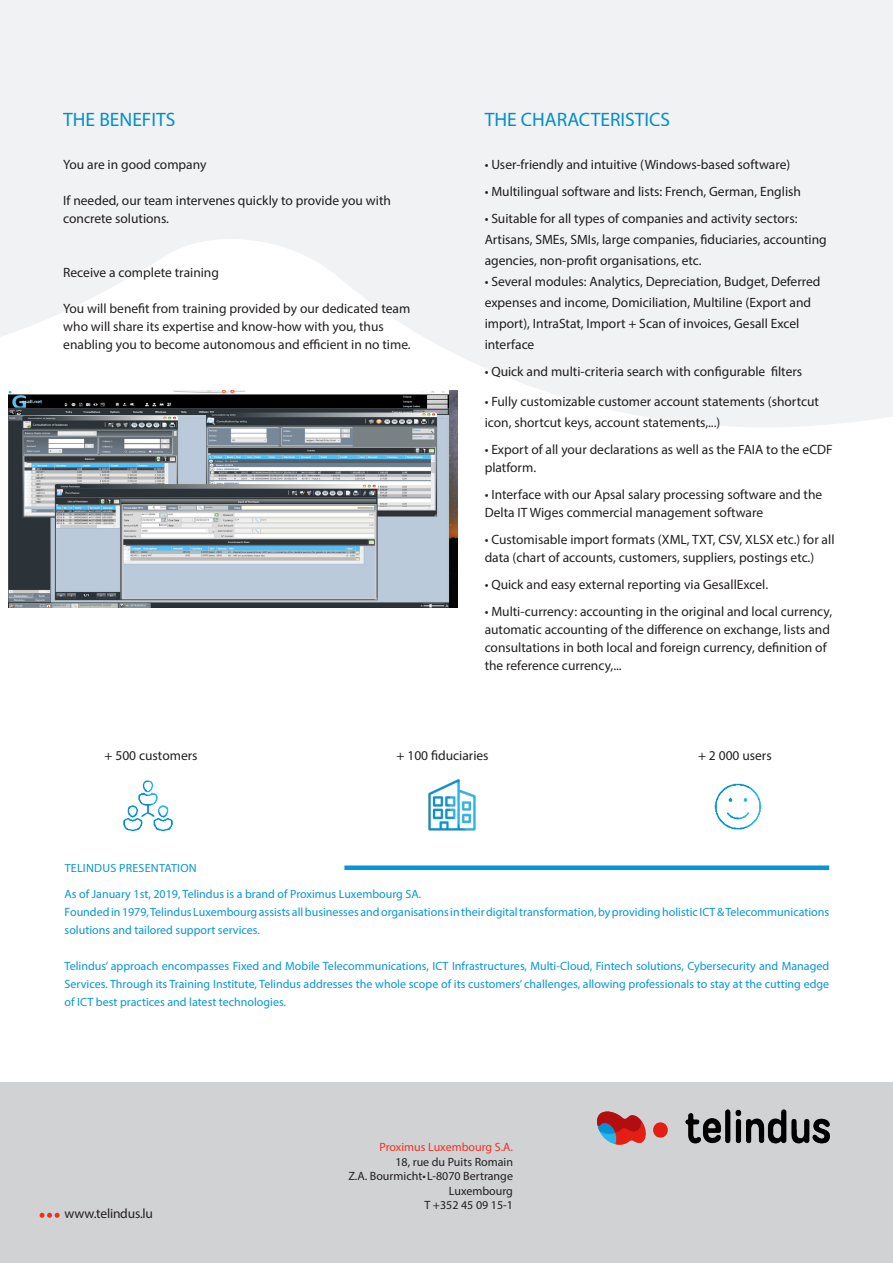
<style>
.page{position:relative;width:893px;height:1263px;background:#fff}
.page>*{position:absolute;margin:0;border:0;box-sizing:border-box;transform-origin:0 0}
.t1{font:19.5px "Myriad Pro";color:#0696d7}
.t2{font:13.5px/18px "Myriad Pro";color:#231f20}
.t3{font:12px/18px "Myriad Pro";color:#0696d7}
.t4{font:12px "Myriad Pro";color:#231f20}
.t5{font:12px "Myriad Pro";color:#ef3122}
.t6{font:12px "Myriad Pro";letter-spacing:.02em;color:#0696d7}
</style>
<div class="page">
<svg style="left:0;top:0;width:893px;height:436px;fill:#f1f2f3"></svg>
<div style="left:344px;top:865px;width:485px;height:5px;background:#0696d7"></div>
<div style="left:0;top:1082px;width:893px;height:181px;background:#d1d2d4"></div>
<svg style="left:40px;top:1213px;width:20px;height:5px"></svg>
<img style="left:391px;top:779px;width:121px;height:87px">
<img style="left:714px;top:783px;width:48px;height:47px">
<img style="left:123px;top:780px;width:50px;height:52px">
<img style="left:598px;top:1110px;width:231px;height:35px">
<img style="left:9px;top:391px;width:449px;height:217px">
<h1 class="t1" style="left:63px;top:107px;width:114px">THE BENEFITS</h1>
<p class="t2" style="left:63px;top:156px;width:145px">You are in good company</p>
<p class="t2" style="left:63px;top:192px;width:329px">If needed, our team intervenes quickly to provide you with concrete solutions.</p>
<p class="t2" style="left:63px;top:264px;width:157px">Receive a complete training</p>
<p class="t2" style="left:63px;top:300px;width:349px">You will benefit from training provided by our dedicated team who will share its expertise and know-how with you, thus enabling you to become autonomous and efficient in no time.</p>
<h1 class="t1" style="left:485px;top:107px;width:187px">THE CHARACTERISTICS</h1>
<p class="t2" style="left:485px;top:156px;width:307px">• User-friendly and intuitive (Windows-based software)</p>
<p class="t2" style="left:485px;top:183px;width:318px">• Multilingual software and lists: French, German, English</p>
<p class="t2" style="left:485px;top:208px;width:344px;line-height:21px">• Suitable for all types of companies and activity sectors:<br>Artisans, SMEs, SMIs, large companies, fiduciaries, accounting agencies, non-profit organisations, etc.</p>
<p class="t2" style="left:485px;top:271px;width:337px;line-height:21px">• Several modules: Analytics, Depreciation, Budget, Deferred expenses and income, Domiciliation, Multiline (Export and import), IntraStat, Import + Scan of invoices, Gesall Excel interface</p>
<p class="t2" style="left:485px;top:363px;width:319px">• Quick and multi-criteria search with configurable filters</p>
<p class="t2" style="left:485px;top:391px;width:336px;line-height:21px">• Fully customizable customer account statements (shortcut icon, shortcut keys, account statements,...)</p>
<p class="t2" style="left:485px;top:441px;width:350px">• Export of all your declarations as well as the FAIA to the eCDF platform.</p>
<p class="t2" style="left:485px;top:486px;width:339px">• Interface with our Apsal salary processing software and the<br>Delta IT Wiges commercial management software</p>
<p class="t2" style="left:485px;top:531px;width:351px">• Customisable import formats (XML, TXT, CSV, XLSX etc.) for all data (chart of accounts, customers, suppliers, postings etc.)</p>
<p class="t2" style="left:485px;top:576px;width:285px">• Quick and easy external reporting via GesallExcel.</p>
<p class="t2" style="left:485px;top:603px;width:349px">• Multi-currency: accounting in the original and local currency, automatic accounting of the difference on exchange, lists and consultations in both local and foreign currency, definition of the reference currency,...</p>
<p class="t2" style="left:105px;top:746px;width:94px">+ 500 customers</p>
<p class="t2" style="left:396px;top:746px;width:94px">+ 100 fiduciaries</p>
<p class="t2" style="left:698px;top:746px;width:75px">+ 2 000 users</p>
<p class="t6" style="left:65px;top:861px;width:134px">TELINDUS PRESENTATION</p>
<p class="t3" style="left:65px;top:885px;width:766px">As of January 1st, 2019, Telindus is a brand of Proximus Luxembourg SA.<br>Founded in 1979, Telindus Luxembourg assists all businesses and organisations in their digital transformation, by providing holistic ICT &amp; Telecommunications solutions and tailored support services.</p>
<p class="t3" style="left:65px;top:957px;width:766px;text-align:justify">Telindus’ approach encompasses Fixed and Mobile Telecommunications, ICT Infrastructures, Multi-Cloud, Fintech solutions, Cybersecurity and Managed Services. Through its Training Institute, Telindus addresses the whole scope of its customers’ challenges, allowing professionals to stay at the cutting edge of ICT best practices and latest technologies.</p>
<p class="t2" style="left:65px;top:1204px;width:90px">www.telindus.lu</p>
<p class="t5" style="left:379px;top:1140px;width:135px">Proximus Luxembourg S.A.</p>
<p class="t4" style="left:395px;top:1154px;width:119px">18, rue du Puits Romain</p>
<p class="t4" style="left:348px;top:1169px;width:166px">Z.A. Bourmicht• L-8070 Bertrange</p>
<p class="t4" style="left:449px;top:1183px;width:66px">Luxembourg</p>
<p class="t4" style="left:424px;top:1197px;width:90px">T +352 45 09 15-1</p>
</div>
